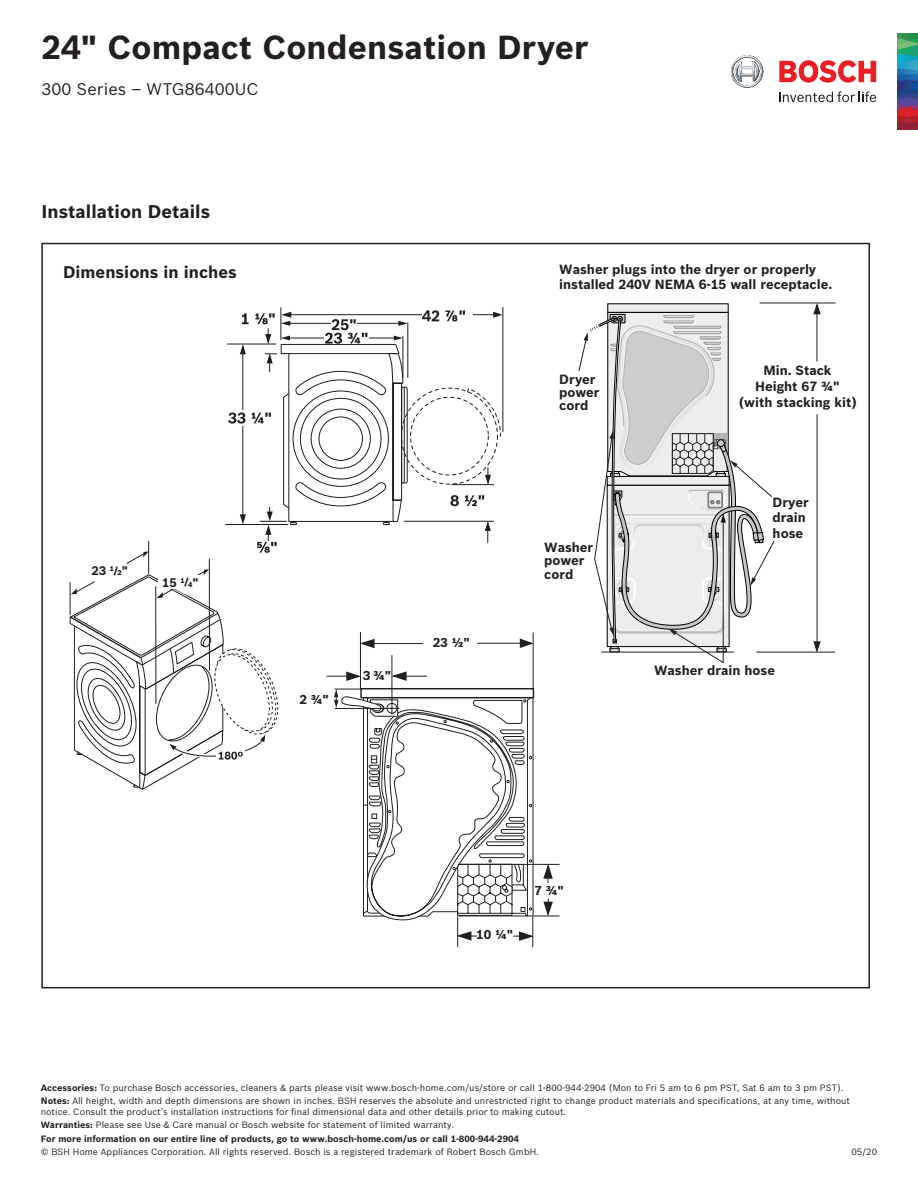
<style>
.page{position:relative;width:918px;height:1188px;background:#fff}
.page>*{position:absolute;margin:0;border:0;box-sizing:border-box;transform-origin:0 0}
._2017_01_Title{font:700 32.7px "Bosch Sans";letter-spacing:.005em;color:#231f20}
.t1{font:700 18px "Bosch Sans";letter-spacing:.005em;color:#231f20}
._2017_02_Subtitle{font:16.5px "Bosch Sans";letter-spacing:.005em;color:#231f20}
.t2{font:700 16.5px "Bosch Sans";letter-spacing:.005em;color:#231f20}
.t3{font:700 13.05px/13px "Bosch Sans";color:#202020}
.t4{font:700 12.6px "Bosch Sans";color:#231f20}
.t5{font:700 12.15px "Bosch Sans";color:#231f20}
.t6{font:9px/13.5px "Bosch Sans";letter-spacing:.005em;color:#231f20}
.s1{font-weight:900;font-size:9.45px}
.s2{font-weight:900;font-size:6.75px}
.s3{font-weight:700}
</style>
<div class="page">
<hr style="left:502px;top:307px;width:1px;height:125px;background:#201d1e">
<hr style="left:280px;top:308px;width:1px;height:32px;background:#201d1e">
<hr style="left:458px;top:864px;width:101px;height:1px;background:#231f20">
<hr style="left:458px;top:916px;width:101px;height:1px;background:#231f20">
<svg style="left:543px;top:899px;width:11px;height:18px"></svg>
<hr style="left:457px;top:917px;width:1px;height:30px;background:#231f20">
<svg style="left:542px;top:863px;width:12px;height:20px"></svg>
<hr style="left:532px;top:917px;width:1px;height:30px;background:#231f20">
<svg style="left:457px;top:930px;width:20px;height:12px"></svg>
<svg style="left:513px;top:930px;width:21px;height:12px"></svg>
<svg style="left:70px;top:310px;width:466px;height:611px"></svg>
<svg style="left:812px;top:302px;width:10px;height:14px"></svg>
<hr style="left:817px;top:306px;width:1px;height:55px;background:#202020">
<svg style="left:812px;top:640px;width:10px;height:12px"></svg>
<hr style="left:817px;top:415px;width:1px;height:235px;background:#202020">
<hr style="left:760px;top:303px;width:75px;height:1px;background:#202020">
<hr style="left:757px;top:652px;width:78px;height:1px;background:#202020">
<div style="left:608px;top:304px;width:120px;height:8px;background:#ededed"></div>
<svg style="left:578px;top:312px;width:197px;height:351px"></svg>
<svg style="left:898px;top:33px;width:20px;height:97px;background:#4e657a"></svg>
<svg style="left:731px;top:55px;width:33px;height:33px"></svg>
<svg style="left:779px;top:91px;width:97px;height:11px"></svg>
<svg style="left:779px;top:60px;width:97px;height:23px"></svg>
<p class="_2017_01_Title" style="left:41px;top:26px;width:548px">24" Compact Condensation Dryer</p>
<p class="_2017_02_Subtitle" style="left:41px;top:79px;width:219px">300 Series – WTG86400UC</p>
<h2 class="t1" style="left:41px;top:200px;width:170px">Installation Details</h2>
<h3 class="t2" style="left:63px;top:262px;width:175px">Dimensions in inches</h3>
<p class="t5" style="left:91px;top:564px;width:38px">23 <sup>1</sup><span class="s1">/</span><span class="s2">2</span>"</p>
<p class="t5" style="left:162px;top:575px;width:38px">15 <sup>1</sup><span class="s1">/</span><span class="s2">4</span>"</p>
<p class="t4" style="left:299px;top:692px;width:31px">2 ¾"</p>
<p class="t4" style="left:363px;top:667px;width:30px">3¾"</p>
<p class="t4" style="left:433px;top:635px;width:39px">23 ½"</p>
<p class="t3" style="left:559px;top:261px;width:275px;line-height:15.8px">Washer plugs into the dryer or properly installed 240V NEMA 6-15 wall receptacle.</p>
<p class="t3" style="left:559px;top:373px;width:42px">Dryer power cord</p>
<p class="t3" style="left:544px;top:541px;width:51px">Washer power cord</p>
<p class="t3" style="left:739px;top:363px;width:120px;line-height:15.9px;text-align:center">Min. Stack<br>Height 67 ¾" (with stacking kit)</p>
<p class="t3" style="left:773px;top:494px;width:38px;line-height:15.8px">Dryer drain hose</p>
<p class="t3" style="left:654px;top:663px;width:122px">Washer drain hose</p>
<p class="t4" style="left:476px;top:926px;width:39px">10 ¼"</p>
<p class="t4" style="left:534px;top:883px;width:31px">7 ¾"</p>
<p class="t6" style="left:41px;top:1080px;width:811px"><span class="s3">Accessories:</span> To purchase Bosch accessories, cleaners &amp; parts please visit www.bosch-home.com/us/store or call 1-800-944-2904 (Mon to Fri 5 am to 6 pm PST, Sat 6 am to 3 pm PST).<br><span class="s3">Notes:</span> All height, width and depth dimensions are shown in inches. BSH reserves the absolute and unrestricted right to change product materials and specifications, at any time, without</p>
<p class="t6" style="left:41px;top:1104px;width:527px">notice. Consult the product’s installation instructions for final dimensional data and other details prior to making cutout.<br><span class="s3">Warranties:</span> Please see Use &amp; Care manual or Bosch website for statement of limited warranty.<br><span class="s3">For more information on our entire line of products, go to www.bosch-home.com/us or call 1-800-944-2904</span></p>
<p class="t6" style="left:41px;top:1145px;width:500px">© BSH Home Appliances Corporation. All rights reserved. Bosch is a registered trademark of Robert Bosch GmbH.</p>
<p class="t6" style="left:852px;top:1145px;width:27px">05/20</p>
</div>
